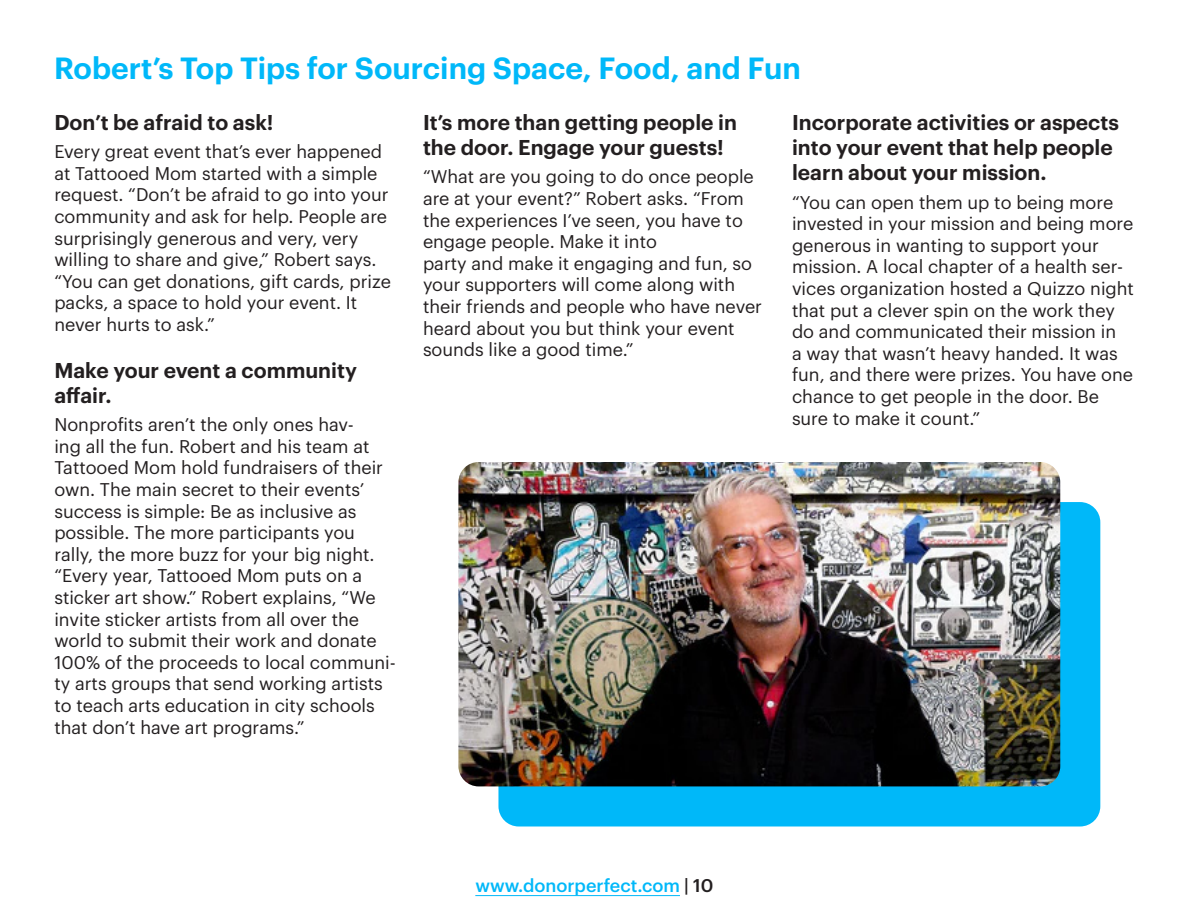
<style>
.page{position:relative;width:1188px;height:918px;background:#fff}
.page>*{position:absolute;margin:0;border:0;box-sizing:border-box;transform-origin:0 0}
.t1{font:600 30px "Graphik";color:#00b8f9}
.t2{font:600 21px/25.2px "Graphik";color:#231f20}
.body{font:18px/21.6px "Graphik";color:#231f20}
.t3{font:500 18px "Graphik";color:#00b8f9}
.s1{color:#231f20}
</style>
<div class="page">
<hr style="left:475px;top:895px;width:205px;height:1px;background:#00b8f9">
<div style="left:498px;top:502px;width:602px;height:325px;background:#00b8f9;border-radius:20px"></div>
<img style="left:458px;top:462px;width:602px;height:324px">
<h2 class="t1" style="left:54px;top:45px;width:748px">Robert’s Top Tips for Sourcing Space, Food, and Fun</h2>
<h3 class="t2" style="left:423px;top:108px;width:316px">It’s more than getting people in the door. Engage your guests!</h3>
<p class="body" style="left:423px;top:164px;width:332px">“What are you going to do once people are at your event?” Robert asks. “From the experiences I’ve seen, you have to engage people. Make it into</p>
<p class="body" style="left:423px;top:251px;width:341px">party and make it engaging and fun, so your supporters will come along with their friends and people who have never heard about you but think your event sounds like a good time.”</p>
<h3 class="t2" style="left:54px;top:108px;width:221px">Don’t be afraid to ask!</h3>
<p class="body" style="left:54px;top:139px;width:338px">Every great event that’s ever happened at Tattooed Mom started with a simple request. “Don’t be afraid to go into your community and ask for help. People are surprisingly generous and very, very willing to share and give,” Robert says. “You can get donations, gift cards, prize packs, a space to hold your event. It never hurts to ask.”</p>
<h3 class="t2" style="left:54px;top:356px;width:304px">Make your event a community affair.</h3>
<p class="body" style="left:54px;top:412px;width:343px">Nonprofits aren’t the only ones hav-<br>ing all the fun. Robert and his team at Tattooed Mom hold fundraisers of their own. The main secret to their events’ success is simple: Be as inclusive as possible. The more participants you rally, the more buzz for your big night. “Every year, Tattooed Mom puts on a sticker art show.” Robert explains, “We invite sticker artists from all over the world to submit their work and donate 100% of the proceeds to local communi&shy;ty arts groups that send working artists to teach arts education in city schools that don’t have art programs.”</p>
<h3 class="t2" style="left:792px;top:108px;width:328px">Incorporate activities or aspects into your event that help people learn about your mission.</h3>
<p class="body" style="left:792px;top:190px;width:344px">“You can open them up to being more invested in your mission and being more generous in wanting to support your mission. A local chapter of a health ser&shy;vices organization hosted a Quizzo night that put a clever spin on the work they do and communicated their mission in<br>a way that wasn’t heavy handed. It was fun, and there were prizes. You have one chance to get people in the door. Be sure to make it count.”</p>
<p class="t3" style="left:475px;top:872px;width:240px">www.donorperfect.com <span class="s1">| 10</span></p>
</div>
